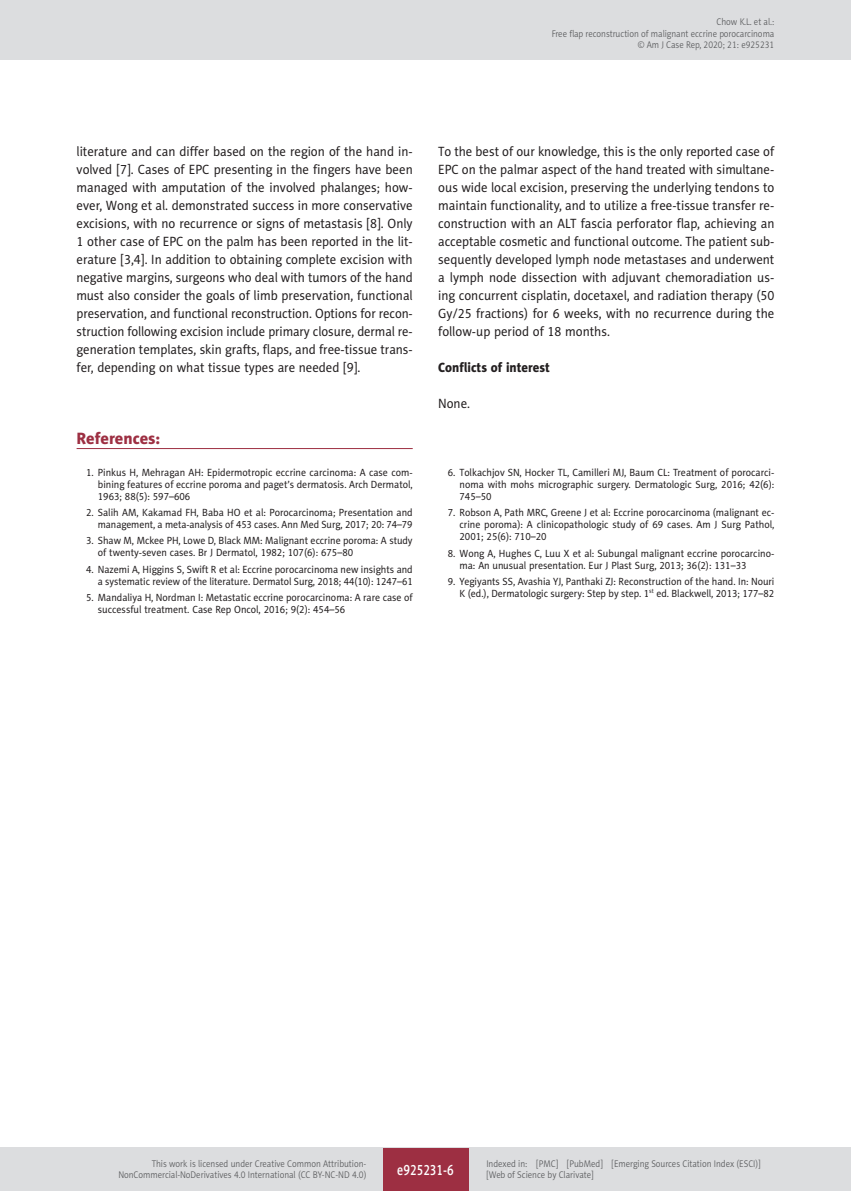
<style>
.page{position:relative;width:851px;height:1191px;background:#fff}
.page>*{position:absolute;margin:0;border:0;box-sizing:border-box;transform-origin:0 0}
.AJCR_Referencje_Tytu{font:16.5px "Naomi Sans EFN Heavy";color:#9d2f42}
.t1{font:15px "Naomi Sans EFN Medium";color:#fff;scale:.8 1}
.AJCR_Body{font:13.5px/18px "Naomi Sans EFN";color:#231f20;text-align:justify;scale:.95 1}
.AJCR_Headline_2{font:13.5px "Naomi Sans EFN Heavy";color:#231f20;scale:.95 1}
.AJCR_Referencje_punk{font:10.5px/12px "Naomi Sans EFN";color:#231f20;text-align:justify;scale:.95 1}
.AJCR_Referencje_punk-2{font:10.5px/12px "Naomi Sans EFN";color:#231f20;text-align:right;scale:.94 1}
.t2{font:9.75px/11.2px "Naomi Sans EFN Light";color:#57585a;text-align:right;scale:.9 1}
</style>
<div class="page">
<hr style="left:77px;top:448px;width:335px;height:1px;background:#9d2f42">
<div style="left:0;top:0;width:850px;height:60px;background:#dcdddf"></div>
<div style="left:0;top:1148px;width:850px;height:43px;background:#dcdddf"></div>
<div style="left:383px;top:1147px;width:85px;height:43px;background:#9d2f42"></div>
<p class="t2" style="left:551px;top:16px;width:249px">Chow K.L. et al.:<br>Free flap reconstruction of malignant eccrine porocarcinoma © Am J Case Rep, 2020; 21: e925231</p>
<p class="AJCR_Body" style="left:77px;top:142px;width:355px">literature and can differ based on the region of the hand in&shy;volved [7]. Cases of EPC presenting in the fingers have been managed with amputation of the involved phalanges; how&shy;ever, Wong et al. demonstrated success in more conservative excisions, with no recurrence or signs of metastasis [8]. Only 1 other case of EPC on the palm has been reported in the lit&shy;erature [3,4]. In addition to obtaining complete excision with negative margins, surgeons who deal with tumors of the hand must also consider the goals of limb preservation, functional preservation, and functional reconstruction. Options for recon&shy;struction following excision include primary closure, dermal re&shy;generation templates, skin grafts, flaps, and free-tissue trans&shy;fer, depending on what tissue types are needed [9].</p>
<p class="AJCR_Referencje_Tytu" style="left:77px;top:428px;width:85px">References:</p>
<p class="AJCR_Referencje_punk" style="left:98px;top:466px;width:333px;text-indent:-12px">1. Pinkus H, Mehragan AH: Epidermotropic eccrine carcinoma: A case com&shy;bining features of eccrine poroma and paget’s dermatosis. Arch Dermatol, 1963; 88(5): 597–606</p>
<p class="AJCR_Referencje_punk" style="left:86px;top:507px;width:345px;text-align:right">2. Salih AM, Kakamad FH, Baba HO et al: Porocarcinoma; Presentation and management, a meta-analysis of 453 cases. Ann Med Surg, 2017; 20: 74–79</p>
<p class="AJCR_Referencje_punk" style="left:98px;top:535px;width:333px;text-indent:-12px">3. Shaw M, Mckee PH, Lowe D, Black MM: Malignant eccrine poroma: A study of twenty-seven cases. Br J Dermatol, 1982; 107(6): 675–80</p>
<p class="AJCR_Referencje_punk" style="left:86px;top:563px;width:345px;text-align:right">4. Nazemi A, Higgins S, Swift R et al: Eccrine porocarcinoma new insights and a systematic review of the literature. Dermatol Surg, 2018; 44(10): 1247–61</p>
<p class="AJCR_Referencje_punk" style="left:98px;top:591px;width:333px;text-indent:-12px">5. Mandaliya H, Nordman I: Metastatic eccrine porocarcinoma: A rare case of successful treatment. Case Rep Oncol, 2016; 9(2): 454–56</p>
<p class="AJCR_Body" style="left:438px;top:142px;width:355px">To the best of our knowledge, this is the only reported case of EPC on the palmar aspect of the hand treated with simultane&shy;ous wide local excision, preserving the underlying tendons to maintain functionality, and to utilize a free-tissue transfer re&shy;construction with an ALT fascia perforator flap, achieving an acceptable cosmetic and functional outcome. The patient sub&shy;sequently developed lymph node metastases and underwent a lymph node dissection with adjuvant chemoradiation us&shy;ing concurrent cisplatin, docetaxel, and radiation therapy (50<br>Gy/25 fractions) for 6 weeks, with no recurrence during the follow-up period of 18 months.</p>
<p class="AJCR_Headline_2" style="left:438px;top:359px;width:119px">Conflicts of interest</p>
<p class="AJCR_Body" style="left:438px;top:394px;width:35px">None.</p>
<p class="AJCR_Referencje_punk" style="left:459px;top:466px;width:333px;text-indent:-12px">6. Tolkachjov SN, Hocker TL, Camilleri MJ, Baum CL: Treatment of porocarci&shy;noma with mohs micrographic surgery. Dermatologic Surg, 2016; 42(6):<br>745–50</p>
<p class="AJCR_Referencje_punk" style="left:459px;top:507px;width:333px;text-indent:-12px">7. Robson A, Path MRC, Greene J et al: Eccrine porocarcinoma (malignant ec&shy;crine poroma): A clinicopathologic study of 69 cases. Am J Surg Pathol, 2001; 25(6): 710–20</p>
<p class="AJCR_Referencje_punk" style="left:459px;top:547px;width:333px;text-indent:-12px">8. Wong A, Hughes C, Luu X et al: Subungal malignant eccrine porocarcino&shy;ma: An unusual presentation. Eur J Plast Surg, 2013; 36(2): 131–33</p>
<p class="AJCR_Referencje_punk-2" style="left:447px;top:575px;width:349px">9. Yegiyants SS, Avashia YJ, Panthaki ZJ: Reconstruction of the hand. In: Nouri<br>K (ed.), Dermatologic surgery: Step by step. 1<sup>st</sup> ed. Blackwell, 2013; 177–82</p>
<p class="t2" style="left:118px;top:1158px;width:277px">This work is licensed under Creative Common Attribution-<br>NonCommercial-NoDerivatives 4.0 International (CC BY-NC-ND 4.0)</p>
<p class="t1" style="left:397px;top:1160px;width:72px">e925231-6</p>
<p class="t2" style="left:486px;top:1158px;width:306px;text-align:left">Indexed in: [PMC] [PubMed] [Emerging Sources Citation Index (ESCI)] [Web of Science by Clarivate]</p>
</div>
